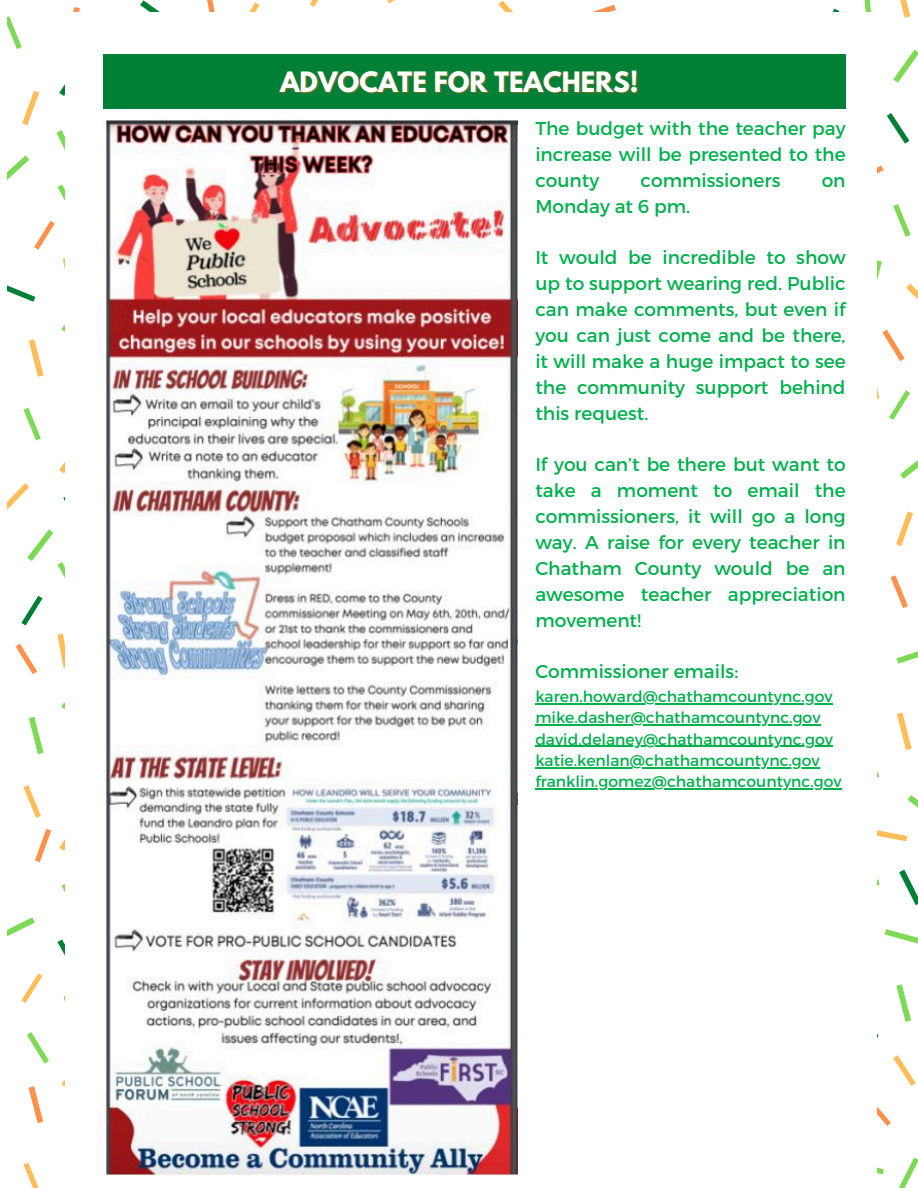
<style>
.page{position:relative;width:918px;height:1188px;background:#fff}
.page>*{position:absolute;margin:0;border:0;box-sizing:border-box;transform-origin:0 0}
.t1{font:700 24.9px "League Spartan";color:#fff}
.t2{font:18.6px/25.8px "Montserrat";color:#00b04c;text-align:justify}
.t3{font:15.6px "Montserrat";color:#00b04c}
</style>
<div class="page">
<svg style="left:63px;top:258px;width:2px;height:12px"></svg>
<svg style="left:249px;top:2px;width:11px;height:10px"></svg>
<svg style="left:29px;top:339px;width:15px;height:38px"></svg>
<svg style="left:57px;top:634px;width:8px;height:34px"></svg>
<svg style="left:59px;top:462px;width:6px;height:11px"></svg>
<svg style="left:897px;top:713px;width:15px;height:37px"></svg>
<svg style="left:896px;top:511px;width:17px;height:35px"></svg>
<svg style="left:906px;top:284px;width:12px;height:16px"></svg>
<svg style="left:21px;top:973px;width:22px;height:30px"></svg>
<svg style="left:59px;top:839px;width:6px;height:12px"></svg>
<svg style="left:23px;top:785px;width:18px;height:33px"></svg>
<svg style="left:893px;top:1055px;width:23px;height:31px"></svg>
<svg style="left:62px;top:1080px;width:3px;height:7px"></svg>
<svg style="left:23px;top:1163px;width:16px;height:25px"></svg>
<svg style="left:387px;top:0;width:8px;height:3px"></svg>
<svg style="left:310px;top:0;width:8px;height:7px"></svg>
<svg style="left:498px;top:1px;width:15px;height:11px"></svg>
<svg style="left:900px;top:0;width:10px;height:18px"></svg>
<svg style="left:877px;top:830px;width:30px;height:11px"></svg>
<svg style="left:73px;top:7px;width:7px;height:5px"></svg>
<svg style="left:207px;top:0;width:8px;height:12px"></svg>
<svg style="left:16px;top:644px;width:21px;height:30px"></svg>
<svg style="left:891px;top:575px;width:17px;height:33px"></svg>
<svg style="left:35px;top:829px;width:16px;height:33px"></svg>
<svg style="left:29px;top:1086px;width:14px;height:37px"></svg>
<svg style="left:877px;top:1106px;width:14px;height:20px"></svg>
<svg style="left:877px;top:165px;width:7px;height:9px"></svg>
<svg style="left:592px;top:5px;width:24px;height:7px"></svg>
<svg style="left:8px;top:285px;width:27px;height:17px"></svg>
<svg style="left:140px;top:0;width:20px;height:12px"></svg>
<svg style="left:57px;top:939px;width:8px;height:17px"></svg>
<svg style="left:832px;top:9px;width:7px;height:3px"></svg>
<svg style="left:887px;top:113px;width:22px;height:31px"></svg>
<svg style="left:899px;top:870px;width:19px;height:35px"></svg>
<svg style="left:8px;top:84px;width:57px;height:166px"></svg>
<svg style="left:8px;top:16px;width:14px;height:33px"></svg>
<svg style="left:8px;top:483px;width:57px;height:143px"></svg>
<svg style="left:61px;top:325px;width:4px;height:7px"></svg>
<svg style="left:23px;top:408px;width:18px;height:32px"></svg>
<svg style="left:877px;top:330px;width:33px;height:90px"></svg>
<svg style="left:900px;top:460px;width:18px;height:19px"></svg>
<svg style="left:877px;top:260px;width:5px;height:21px"></svg>
<svg style="left:893px;top:204px;width:18px;height:33px"></svg>
<svg style="left:29px;top:717px;width:15px;height:37px"></svg>
<svg style="left:62px;top:884px;width:3px;height:9px"></svg>
<svg style="left:8px;top:917px;width:27px;height:19px"></svg>
<svg style="left:27px;top:1032px;width:22px;height:32px"></svg>
<svg style="left:61px;top:703px;width:4px;height:6px"></svg>
<svg style="left:899px;top:1157px;width:19px;height:31px"></svg>
<svg style="left:877px;top:1167px;width:7px;height:7px"></svg>
<svg style="left:896px;top:984px;width:15px;height:38px"></svg>
<svg style="left:893px;top:50px;width:25px;height:33px"></svg>
<svg style="left:864px;top:0;width:7px;height:12px"></svg>
<svg style="left:885px;top:929px;width:33px;height:15px"></svg>
<svg style="left:877px;top:879px;width:3px;height:7px"></svg>
<svg style="left:897px;top:651px;width:21px;height:13px"></svg>
<svg style="left:877px;top:771px;width:3px;height:7px"></svg>
<svg style="left:908px;top:795px;width:10px;height:13px"></svg>
<div style="left:104px;top:55px;width:741px;height:54px;background:#008037"></div>
<img style="left:102px;top:120px;width:415px;height:1055px">
<hr style="left:535px;top:703px;width:298px;height:1px;background:#00b04c">
<hr style="left:535px;top:724px;width:286px;height:2px;background:#00b04c">
<hr style="left:535px;top:746px;width:298px;height:1px;background:#00b04c">
<hr style="left:535px;top:767px;width:285px;height:1px;background:#00b04c">
<hr style="left:535px;top:789px;width:307px;height:1px;background:#00b04c">
<p class="t1" style="left:280px;top:69px;width:360px">ADVOCATE FOR TEACHERS!</p>
<p class="t2" style="left:535px;top:114px;width:312px">The budget with the teacher pay increase will be presented to the county</p>
<p class="t2" style="left:641px;top:166px;width:141px">commissioners</p>
<p class="t2" style="left:822px;top:166px;width:25px">on</p>
<p class="t2" style="left:535px;top:192px;width:156px">Monday at 6 pm.</p>
<h1 class="t2" style="left:535px;top:244px;width:312px">It would be incredible to show up to support wearing red. Public can make comments, but even if you can just come and be there, it will make a huge impact to see the community support behind this request.</h1>
<p class="t2" style="left:535px;top:451px;width:312px">If you can’t be there but want to take a moment to email the commissioners, it will go a long way. A raise for every teacher in Chatham County would be an awesome teacher appreciation movement!</p>
<h2 class="t2" style="left:535px;top:658px;width:204px">Commissioner emails:</h2>
<h2 class="t3" style="left:535px;top:686px;width:299px">karen.howard@chathamcountync.gov</h2>
<h2 class="t3" style="left:535px;top:708px;width:287px">mike.dasher@chathamcountync.gov</h2>
<p class="t3" style="left:535px;top:729px;width:299px">david.delaney@chathamcountync.gov</p>
<p class="t3" style="left:535px;top:750px;width:286px">katie.kenlan@chathamcountync.gov</p>
<p class="t3" style="left:535px;top:772px;width:308px">franklin.gomez@chathamcountync.gov</p>
</div>
